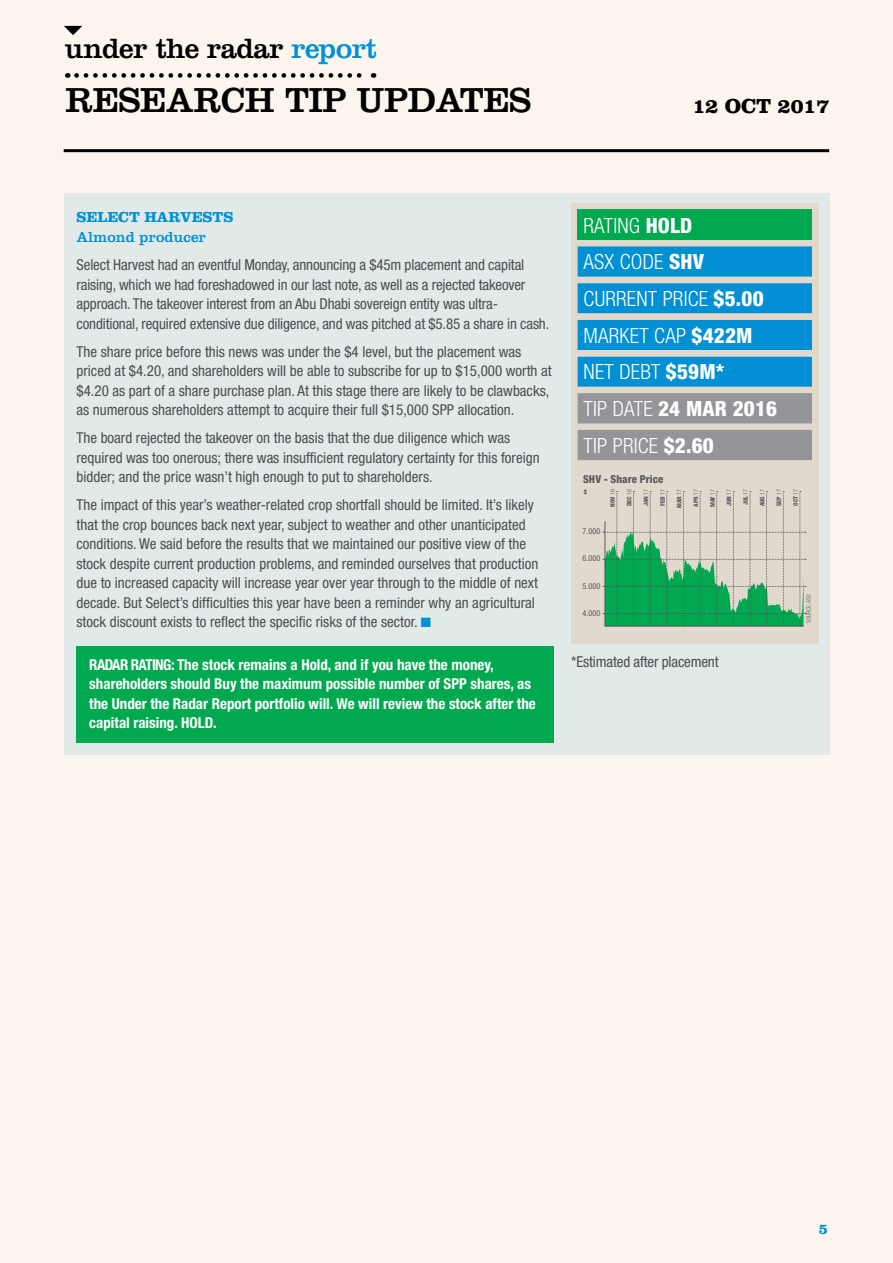
<style>
.page{position:relative;width:893px;height:1263px;background:#fbf5ee}
.page>*{position:absolute;margin:0;border:0;box-sizing:border-box;transform-origin:0 0}
.t1{font:36px "Clarendon LT Std";letter-spacing:-.01em;color:#000}
.t2{font:28.95px "Clarendon LT Std";letter-spacing:-.02em;color:#000}
.t3{font:300 condensed 21px/36.6px "Helvetica Neue";letter-spacing:.01em;color:#fff}
.t4{font:700 21px "Clarendon LT Std";color:#000}
.t5{font:condensed 15px/19.5px "Helvetica Neue";color:#4d4d4f}
.t6{font:700 condensed 15px/19.5px "Helvetica Neue LT Std";color:#fff}
.t7{font:700 15px "Clarendon LT Std";color:#0090d3}
.t8{font:15px "Clarendon LT Std";color:#0090d3}
.t9{font:800 condensed 10.95px "Helvetica Neue";letter-spacing:.005em;color:#58595b}
.t10{font:condensed 8.25px "Helvetica Neue";letter-spacing:.01em;color:#58595b}
.t11{font:800 condensed 6.15px "Helvetica Neue";letter-spacing:-.01em;color:#58595b}
.t12{font:300 condensed 6.15px "Helvetica Neue";letter-spacing:-.01em;color:#58595b}
.s1{color:#0090d3}
.s2{font-weight:800}
.s3{font-weight:300}
</style>
<div class="page">
<hr style="left:64px;top:149px;width:765px;height:3px;background:#000">
<svg style="left:77px;top:73px;width:297px;height:5px"></svg>
<svg style="left:64px;top:26px;width:18px;height:9px"></svg>
<div style="left:64px;top:193px;width:765px;height:562px;background:#e1e9e9"></div>
<div style="left:77px;top:646px;width:477px;height:97px;background:#00a94f"></div>
<div style="left:571px;top:203px;width:248px;height:440px;background:#e2d9ce"></div>
<div style="left:578px;top:210px;width:234px;height:30px;background:#00a94f"></div>
<svg style="left:578px;top:246px;width:234px;height:214px;background:#4c9cc1"></svg>
<svg style="left:603px;top:491px;width:203px;height:136px"></svg>
<h2 class="t2" style="left:65px;top:32px;width:314px">under the radar <span class="s1">report</span></h2>
<h1 class="t1" style="left:65px;top:79px;width:467px">RESEARCH TIP UPDATES</h1>
<h3 class="t4" style="left:693px;top:93px;width:138px">12 OCT 2017</h3>
<p class="t7" style="left:77px;top:207px;width:158px">SELECT HARVESTS</p>
<p class="t8" style="left:77px;top:229px;width:131px">Almond producer</p>
<p class="t5" style="left:77px;top:255px;width:474px">Select Harvest had an eventful Monday, announcing a $45m placement and capital raising, which we had foreshadowed in our last note, as well as a rejected takeover approach. The takeover interest from an Abu Dhabi sovereign entity was ultra&shy;conditional, required extensive due diligence, and was pitched at $5.85 a share in cash.</p>
<p class="t5" style="left:77px;top:342px;width:477px">The share price before this news was under the $4 level, but the placement was priced at $4.20, and shareholders will be able to subscribe for up to $15,000 worth at $4.20 as part of a share purchase plan. At this stage there are likely to be clawbacks, as numerous shareholders attempt to acquire their full $15,000 SPP allocation.</p>
<p class="t5" style="left:77px;top:428px;width:465px">The board rejected the takeover on the basis that the due diligence which was required was too onerous; there was insufficient regulatory certainty for this foreign bidder; and the price wasn’t high enough to put to shareholders.</p>
<p class="t5" style="left:77px;top:495px;width:463px">The impact of this year’s weather-related crop shortfall should be limited. It’s likely that the crop bounces back next year, subject to weather and other unanticipated conditions. We said before the results that we maintained our positive view of the stock despite current production problems, and reminded ourselves that production due to increased capacity will increase year over year through to the middle of next decade. But Select’s difficulties this year have been a reminder why an agricultural stock discount exists to reflect the specific risks of the sector. <span class="s1">■</span></p>
<p class="t6" style="left:89px;top:654px;width:448px">RADAR RATING: The stock remains a Hold, and if you have the money, shareholders should Buy the maximum possible number of SPP shares, as the Under the Radar Report portfolio will. We will review the stock after the capital raising. HOLD.</p>
<h3 class="t3" style="left:584px;top:207px;width:195px">RATING <span class="s2">HOLD<br></span>ASX CODE <span class="s2">SHV<br></span>CURRENT PRICE <span class="s2">$5.00<br></span>MARKET CAP <span class="s2">$422M<br></span>NET DEBT <span class="s2">$59M*<br></span>TIP DATE <span class="s2">24 MAR 2016<br></span>TIP PRICE <span class="s2">$2.60</span></h3>
<p class="t11" style="left:725px;top:506px;width:19px;rotate:-90deg">JUN <span class="s3">17</span></p>
<p class="t11" style="left:742px;top:505px;width:18px;rotate:-90deg">JUL <span class="s3">17</span></p>
<p class="t11" style="left:759px;top:506px;width:19px;rotate:-90deg">AUG <span class="s3">17</span></p>
<p class="t11" style="left:775px;top:506px;width:18px;rotate:-90deg">SEP <span class="s3">17</span></p>
<p class="t11" style="left:792px;top:506px;width:18px;rotate:-90deg">OCT <span class="s3">17</span></p>
<p class="t9" style="left:583px;top:472px;width:82px">SHV - Share Price</p>
<p class="t11" style="left:609px;top:506px;width:19px;rotate:-90deg">NOV <span class="s3">16</span></p>
<p class="t11" style="left:625px;top:506px;width:19px;rotate:-90deg">DEC <span class="s3">16</span></p>
<p class="t11" style="left:642px;top:506px;width:19px;rotate:-90deg">JAN <span class="s3">17</span></p>
<p class="t11" style="left:659px;top:506px;width:18px;rotate:-90deg">FEB <span class="s3">17</span></p>
<p class="t11" style="left:675px;top:508px;width:21px;rotate:-90deg">MAR <span class="s3">17</span></p>
<p class="t11" style="left:692px;top:507px;width:19px;rotate:-90deg">APR <span class="s3">17</span></p>
<p class="t11" style="left:709px;top:507px;width:20px;rotate:-90deg">MAY <span class="s3">17</span></p>
<p class="t11" style="left:584px;top:488px;width:5px">$</p>
<p class="t10" style="left:583px;top:527px;width:20px">7.000</p>
<p class="t10" style="left:583px;top:554px;width:20px">6.000</p>
<p class="t10" style="left:583px;top:581px;width:20px">5.000</p>
<p class="t10" style="left:583px;top:608px;width:20px">4.000</p>
<p class="t12" style="left:805px;top:623px;width:31px;rotate:-90deg">SOURCE: ASX</p>
<p class="t5" style="left:571px;top:651px;width:149px">*Estimated after placement</p>
<p class="t7" style="left:819px;top:1220px;width:11px">5</p>
</div>
